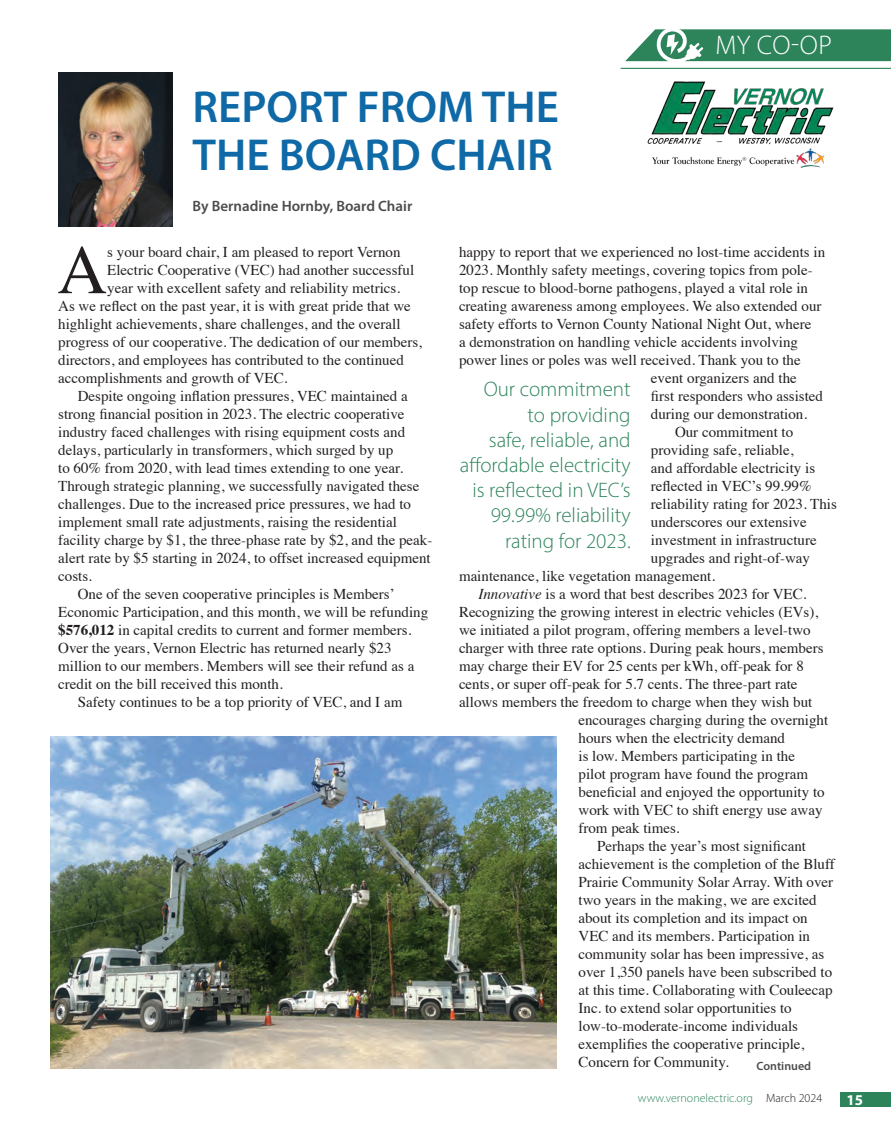
<style>
.page{position:relative;width:891px;height:1134px;background:#fff}
.page>*{position:absolute;margin:0;border:0;box-sizing:border-box;transform-origin:0 0}
.t1{font:69.45px "Times";color:#231f20}
.t2{font:600 45px "Myriad Pro";color:#0e69a6}
.t3{font:300 27px "Myriad Pro";color:#fff}
.t4{font:300 21px/25.2px "Myriad Pro";color:#2d845b;text-align:right}
.t5{font:15px/18px "Times";color:#231f20}
.t6{font:600 15px "Myriad Pro";color:#4b4c4d}
.t7{font:700 15px "Myriad Pro";color:#fff}
.t8{font:300 12px "Myriad Pro";color:#2d845b}
.t9{font:600 12px "Myriad Pro";color:#4b4c4d}
.s1{font-weight:700}
.s2{font-style:italic}
.s3{color:#231f20}
</style>
<div class="page">
<hr style="left:621px;top:68px;width:270px;height:1px;background:#2d845b">
<svg style="left:625px;top:29px;width:266px;height:33px"></svg>
<div style="left:840px;top:1093px;width:51px;height:14px;background:#2d845b"></div>
<img style="left:647px;top:81px;width:187px;height:87px">
<img style="left:58px;top:73px;width:114px;height:154px">
<img style="left:50px;top:736px;width:507px;height:332px">
<p class="t2" style="left:193px;top:78px;width:368px">REPORT FROM THE</p>
<p class="t2" style="left:193px;top:126px;width:362px">THE BOARD CHAIR</p>
<p class="t6" style="left:193px;top:197px;width:221px">By Bernadine Hornby, Board Chair</p>
<p class="t3" style="left:715px;top:29px;width:118px">MY CO-OP</p>
<p class="t1" style="left:57px;top:205px;width:52px">A</p>
<p class="t5" style="left:107px;top:242px;width:295px">s your board chair, I am pleased to report Vernon</p>
<p class="t5" style="left:107px;top:260px;width:309px">Electric Cooperative (VEC) had another successful</p>
<p class="t5" style="left:107px;top:278px;width:294px">year with excellent safety and reliability metrics.</p>
<p class="t5" style="left:58px;top:296px;width:354px">As we reflect on the past year, it is with great pride that we</p>
<p class="t5" style="left:58px;top:314px;width:344px">highlight achievements, share challenges, and the overall</p>
<p class="t5" style="left:58px;top:332px;width:365px">progress of our cooperative. The dedication of our members,</p>
<p class="t5" style="left:58px;top:350px;width:347px">directors, and employees has contributed to the continued</p>
<p class="t5" style="left:58px;top:368px;width:231px">accomplishments and growth of VEC.</p>
<p class="t5" style="left:58px;top:386px;width:376px;text-indent:20px">Despite ongoing inflation pressures, VEC maintained a strong financial position in 2023. The electric cooperative industry faced challenges with rising equipment costs and delays, particularly in transformers, which surged by up<br>to 60% from 2020, with lead times extending to one year.<br>Through strategic planning, we successfully navigated these challenges. Due to the increased price pressures, we had to implement small rate adjustments, raising the residential facility charge by $1, the three-phase rate by $2, and the peak&shy;alert rate by $5 starting in 2024, to offset increased equipment costs.</p>
<p class="t5" style="left:58px;top:584px;width:371px;text-indent:20px">One of the seven cooperative principles is Members’ Economic Participation, and this month, we will be refunding <span class="s1">$576,012</span> in capital credits to current and former members.<br>Over the years, Vernon Electric has returned nearly $23 million to our members. Members will see their refund as a credit on the bill received this month.</p>
<p class="t5" style="left:78px;top:692px;width:326px">Safety continues to be a top priority of VEC, and I am</p>
<p class="t5" style="left:459px;top:242px;width:368px">happy to report that we experienced no lost-time accidents in</p>
<p class="t5" style="left:459px;top:260px;width:355px">2023. Monthly safety meetings, covering topics from pole-</p>
<p class="t5" style="left:459px;top:278px;width:351px">top rescue to blood-borne pathogens, played a vital role in</p>
<p class="t5" style="left:459px;top:296px;width:364px">creating awareness among employees. We also extended our</p>
<p class="t5" style="left:459px;top:314px;width:354px">safety efforts to Vernon County National Night Out, where</p>
<p class="t5" style="left:459px;top:332px;width:341px">a demonstration on handling vehicle accidents involving</p>
<p class="t5" style="left:459px;top:350px;width:343px">power lines or poles was well received. Thank you to the</p>
<p class="t5" style="left:651px;top:368px;width:147px">event organizers and the</p>
<p class="t5" style="left:651px;top:386px;width:174px">first responders who assisted</p>
<p class="t5" style="left:651px;top:404px;width:158px">during our demonstration.</p>
<p class="t5" style="left:675px;top:422px;width:120px">Our commitment to</p>
<p class="t5" style="left:651px;top:440px;width:144px">providing safe, reliable,</p>
<p class="t5" style="left:651px;top:458px;width:166px">and affordable electricity is</p>
<p class="t5" style="left:651px;top:476px;width:162px">reflected in VEC’s 99.99%</p>
<p class="t5" style="left:651px;top:494px;width:187px">reliability rating for 2023. This</p>
<p class="t5" style="left:651px;top:512px;width:157px">underscores our extensive</p>
<p class="t5" style="left:651px;top:530px;width:167px">investment in infrastructure</p>
<p class="t5" style="left:651px;top:548px;width:161px">upgrades and right-of-way</p>
<p class="t5" style="left:459px;top:566px;width:258px">maintenance, like vegetation management.</p>
<p class="t5" style="left:478px;top:584px;width:329px"><span class="s2">Innovative</span> is a word that best describes 2023 for VEC.</p>
<p class="t5" style="left:459px;top:602px;width:361px">Recognizing the growing interest in electric vehicles (EVs),</p>
<p class="t5" style="left:459px;top:620px;width:353px">we initiated a pilot program, offering members a level-two</p>
<p class="t5" style="left:459px;top:638px;width:366px">charger with three rate options. During peak hours, members</p>
<p class="t5" style="left:459px;top:656px;width:346px">may charge their EV for 25 cents per kWh, off-peak for 8</p>
<p class="t5" style="left:459px;top:674px;width:340px">cents, or super off-peak for 5.7 cents. The three-part rate</p>
<p class="t5" style="left:459px;top:692px;width:355px">allows members the freedom to charge when they wish but</p>
<p class="t5" style="left:579px;top:710px;width:251px">encourages charging during the overnight</p>
<p class="t5" style="left:579px;top:728px;width:208px">hours when the electricity demand</p>
<p class="t5" style="left:579px;top:746px;width:218px">is low. Members participating in the</p>
<p class="t5" style="left:579px;top:764px;width:231px">pilot program have found the program</p>
<p class="t5" style="left:579px;top:782px;width:248px">beneficial and enjoyed the opportunity to</p>
<p class="t5" style="left:579px;top:800px;width:246px">work with VEC to shift energy use away</p>
<p class="t5" style="left:579px;top:818px;width:103px">from peak times.</p>
<p class="t5" style="left:579px;top:836px;width:258px;text-indent:19px">Perhaps the year’s most significant achievement is the completion of the Bluff Prairie Community Solar Array. With over two years in the making, we are excited about its completion and its impact on VEC and its members. Participation in community solar has been impressive, as over 1,350 panels have been subscribed to at this time. Collaborating with Couleecap Inc. to extend solar opportunities to low-to-moderate-income individuals exemplifies the cooperative principle, Concern for Community.</p>
<p class="t4" style="left:460px;top:377px;width:172px">Our commitment<br>to providing<br>safe, reliable, and affordable electricity is reflected in VEC’s<br>99.99% reliability rating for 2023.</p>
<p class="t9" style="left:757px;top:1058px;width:56px">Continued</p>
<p class="t8" style="left:638px;top:1091px;width:186px">www.vernonelectric.org <span class="s3">March 2024</span></p>
<p class="t7" style="left:847px;top:1090px;width:18px">15</p>
</div>
